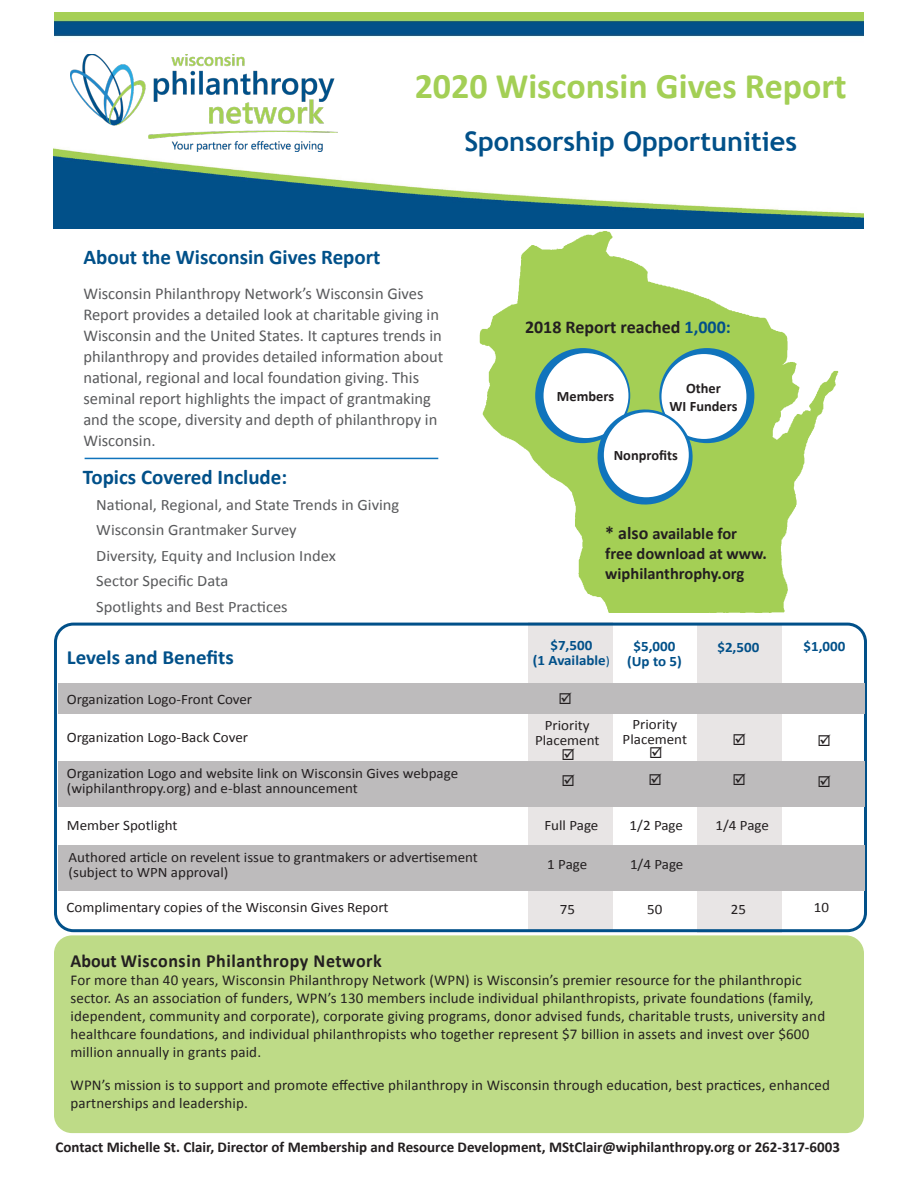
<style>
.page{position:relative;width:918px;height:1188px;background:#fff}
.page>*{position:absolute;margin:0;border:0;box-sizing:border-box;transform-origin:0 0}
.t1{font:700 36px "Calibri";color:#a3cf55}
.t2{font:700 27px "Trebuchet MS";color:#015089}
.t3{font:700 21px "Calibri";color:#015089}
.t4{font:700 20.1px "Calibri";color:#015089;scale:1.04 1}
.t5{font:700 18.6px "Calibri";letter-spacing:.03em;color:#231f20}
.t6{font:700 18px "Calibri";color:#231f20}
.t7{font:16.5px/21px "Calibri";color:#58595b}
.t8{font:700 16.5px/19.8px "Calibri";color:#231f20}
.t9{font:15.9px "Calibri";color:#58595b;scale:1.04 1}
.t10{font:15px/18px "Calibri";letter-spacing:.01em;color:#231f20}
.t11{font:700 15px "Calibri";color:#231f20}
.t12{font:14.4px/15px "Calibri";color:#231f20;text-align:center;scale:1.04 1}
.t13{font:700 14.4px/15px "Calibri";color:#015089;text-align:center;scale:1.04 1}
.t14{font:700 14.4px "Calibri";color:#231f20}
.s1{color:#015089}
.s2{font-size:18px}
.s3{font-weight:400;font-size:12.9px}
</style>
<div class="page">
<img style="left:53px;top:148px;width:811px;height:81px">
<img style="left:478px;top:185px;width:360px;height:438px">
<div style="left:54px;top:935px;width:810px;height:198px;background:#bedb87;border-radius:18px"></div>
<svg style="left:535px;top:348px;width:95px;height:95px"></svg>
<div style="left:544px;top:353px;width:84px;height:85px;background:#fff;border-radius:50%"></div>
<div style="left:659px;top:348px;width:95px;height:95px;background:#1074bc;border-radius:50%"></div>
<div style="left:662px;top:354px;width:84px;height:85px;background:#fff;border-radius:50%"></div>
<svg style="left:591px;top:403px;width:108px;height:108px"></svg>
<div style="left:604px;top:412px;width:85px;height:85px;background:#fff;border-radius:50%"></div>
<hr style="left:85px;top:458px;width:353px;height:1px;background:#1074bc">
<div style="left:697px;top:624px;width:85px;height:308px;background:#e8e5e5"></div>
<div style="left:528px;top:623px;width:85px;height:308px;background:#e8e5e5"></div>
<div style="left:54px;top:623px;width:813px;height:309px;border:3px solid #015089;border-radius:18px"></div>
<div style="left:58px;top:684px;width:806px;height:30px;background:#bdbbbc"></div>
<div style="left:58px;top:761px;width:806px;height:46px;background:#bdbbbc"></div>
<div style="left:58px;top:845px;width:806px;height:46px;background:#bdbbbc"></div>
<img style="left:54px;top:12px;width:810px;height:25px">
<img style="left:70px;top:54px;width:268px;height:97px">
<p class="t1" style="left:415px;top:63px;width:434px">2020 Wisconsin Gives Report</p>
<p class="t2" style="left:464px;top:124px;width:334px">Sponsorship Opportunities</p>
<p class="t3" style="left:83px;top:244px;width:299px">About the Wisconsin Gives Report</p>
<p class="t7" style="left:83px;top:283px;width:361px">Wisconsin Philanthropy Network’s Wisconsin Gives Report provides a detailed look at charitable giving in Wisconsin and the United States. It captures trends in philanthropy and provides detailed information about national, regional and local foundation giving. This seminal report highlights the impact of grantmaking and the scope, diversity and depth of philanthropy in Wisconsin.</p>
<p class="t3" style="left:83px;top:464px;width:206px">Topics Covered Include:</p>
<p class="t9" style="left:96px;top:495px;width:293px">National, Regional, and State Trends in Giving</p>
<p class="t9" style="left:96px;top:520px;width:194px">Wisconsin Grantmaker Survey</p>
<p class="t9" style="left:96px;top:546px;width:232px">Diversity, Equity and Inclusion Index</p>
<p class="t9" style="left:96px;top:571px;width:129px">Sector Specific Data</p>
<p class="t9" style="left:96px;top:597px;width:186px">Spotlights and Best Practices</p>
<p class="t4" style="left:67px;top:645px;width:162px">Levels and Benefits</p>
<p class="t12" style="left:67px;top:692px;width:180px">Organization Logo-Front Cover</p>
<p class="t6" style="left:525px;top:316px;width:207px">2018 Report reached <span class="s1">1,000:</span></p>
<p class="t14" style="left:686px;top:379px;width:36px">Other</p>
<p class="t14" style="left:670px;top:397px;width:69px">WI Funders</p>
<p class="t14" style="left:614px;top:446px;width:66px">Nonprofits</p>
<p class="t14" style="left:557px;top:387px;width:59px">Members</p>
<p class="t8" style="left:605px;top:524px;width:163px"><span class="s2">* also</span> available for free download at www. wiphilanthrophy.org</p>
<p class="t13" style="left:533px;top:638px;width:75px">$7,500<br>(1 Available<span class="s3">)</span></p>
<p class="t13" style="left:627px;top:639px;width:54px">$5,000 (Up to 5)</p>
<p class="t13" style="left:717px;top:640px;width:42px">$2,500</p>
<p class="t13" style="left:804px;top:638px;width:42px">$1,000</p>
<p class="t12" style="left:67px;top:730px;width:176px">Organization Logo-Back Cover</p>
<p class="t12" style="left:535px;top:718px;width:63px">Priority<br>Placement</p>
<p class="t12" style="left:623px;top:716px;width:63px">Priority<br>Placement</p>
<p class="t12" style="left:67px;top:766px;width:378px;text-align:left">Organization Logo and website link on Wisconsin Gives webpage (wiphilanthropy.org) and e-blast announcement</p>
<p class="t12" style="left:67px;top:818px;width:108px">Member Spotlight</p>
<p class="t12" style="left:630px;top:818px;width:53px">1/2 Page</p>
<p class="t12" style="left:716px;top:818px;width:53px">1/4 Page</p>
<p class="t12" style="left:69px;top:850px;width:395px;text-align:left">Authored article on revelent issue to grantmakers or advertisement (subject to WPN approval)</p>
<p class="t12" style="left:547px;top:856px;width:40px">1 Page</p>
<p class="t12" style="left:630px;top:856px;width:53px">1/4 Page</p>
<p class="t12" style="left:544px;top:818px;width:53px">Full Page</p>
<p class="t12" style="left:67px;top:900px;width:311px">Complimentary copies of the Wisconsin Gives Report</p>
<p class="t12" style="left:560px;top:902px;width:16px">75</p>
<p class="t12" style="left:647px;top:901px;width:16px">50</p>
<p class="t12" style="left:731px;top:901px;width:16px">25</p>
<p class="t12" style="left:814px;top:900px;width:16px">10</p>
<p class="t5" style="left:70px;top:948px;width:313px">About Wisconsin Philanthropy Network</p>
<p class="t10" style="left:70px;top:971px;width:756px">For more than 40 years, Wisconsin Philanthropy Network (WPN) is Wisconsin’s premier resource for the philanthropic sector. As an association of funders, WPN’s 130 members include individual philanthropists, private foundations (family, idependent, community and corporate), corporate giving programs, donor advised funds, charitable trusts, university and healthcare foundations, and individual philanthropists who together represent $7 billion in assets and invest over $600 million annually in grants paid.</p>
<p class="t10" style="left:70px;top:1076px;width:761px">WPN’s mission is to support and promote effective philanthropy in Wisconsin through education, best practices, enhanced partnerships and leadership.</p>
<p class="t11" style="left:56px;top:1138px;width:786px">Contact Michelle St. Clair, Director of Membership and Resource Development, MStClair@wiphilanthropy.org or 262-317-6003</p>
</div>
